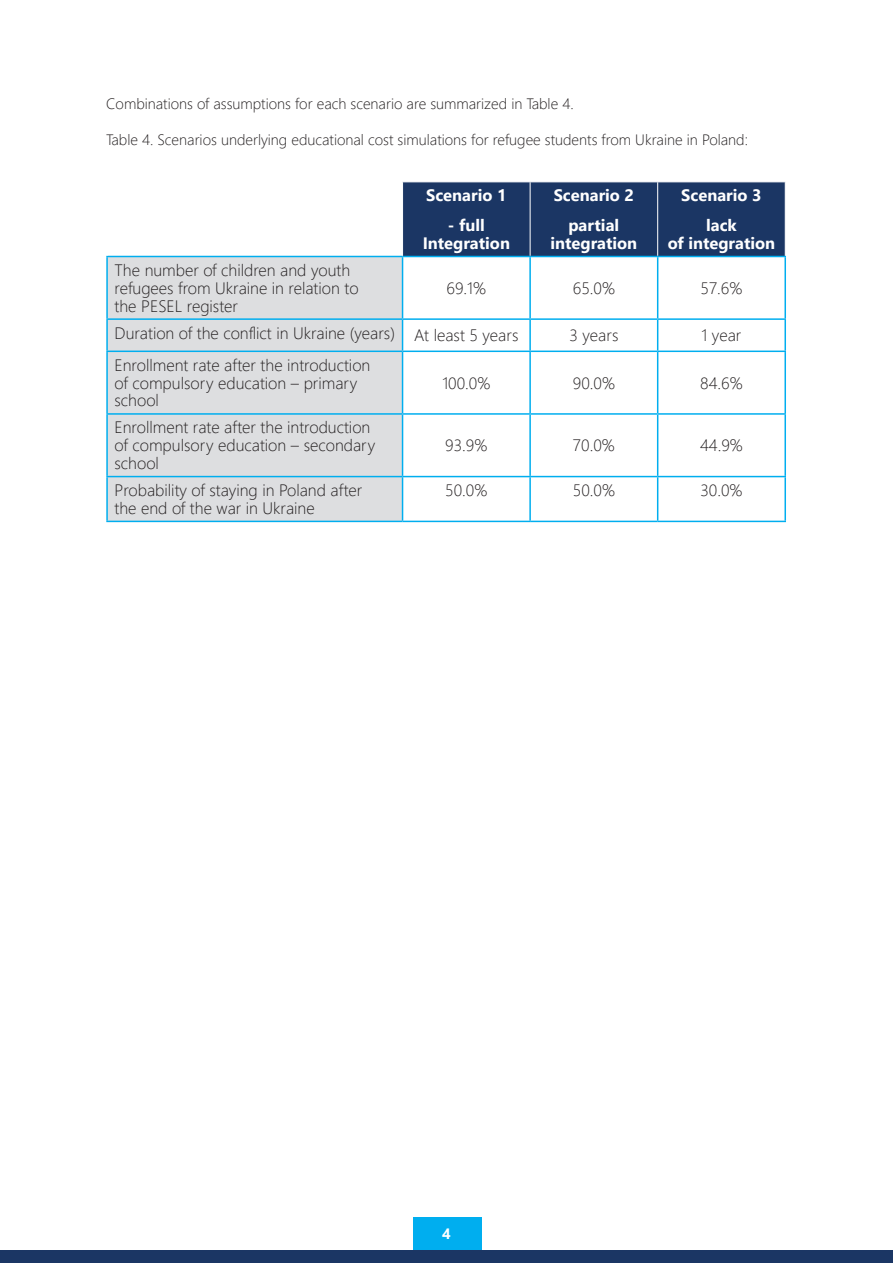
<style>
.page{position:relative;width:893px;height:1263px;background:#fff}
.page>*{position:absolute;margin:0;border:0;box-sizing:border-box;transform-origin:0 0}
.Normal_wrd_10{font:300 16.5px/17.9px "Segoe UI";color:#231f20}
.Normal_wrd_10-2{font:700 16.5px/17.9px "Segoe UI";color:#fff;text-align:center}
.Normal_wrd_6{font:300 15px "Segoe UI";color:#231f20}
.t1{font:700 15px "Segoe UI";color:#fff}
</style>
<div class="page">
<div style="left:414px;top:1217px;width:68px;height:42px;background:#00aeef"></div>
<div style="left:0;top:1250px;width:893px;height:13px;background:#1b3664"></div>
<div style="left:403px;top:182px;width:382px;height:74px;background:#1b3664"></div>
<div style="left:108px;top:257px;width:294px;height:264px;background:#dddee0"></div>
<hr style="left:106px;top:256px;width:297px;height:1px;background:#00aeef">
<hr style="left:106px;top:257px;width:2px;height:61px;background:#00aeef">
<hr style="left:106px;top:318px;width:297px;height:2px;background:#00aeef">
<hr style="left:106px;top:320px;width:2px;height:31px;background:#00aeef">
<hr style="left:106px;top:351px;width:297px;height:1px;background:#00aeef">
<hr style="left:106px;top:352px;width:2px;height:61px;background:#00aeef">
<hr style="left:106px;top:413px;width:297px;height:2px;background:#00aeef">
<hr style="left:106px;top:415px;width:2px;height:61px;background:#00aeef">
<hr style="left:403px;top:256px;width:127px;height:1px;background:#00aeef">
<hr style="left:402px;top:257px;width:1px;height:61px;background:#00aeef">
<hr style="left:530px;top:256px;width:128px;height:1px;background:#00aeef">
<hr style="left:529px;top:257px;width:2px;height:61px;background:#00aeef">
<hr style="left:658px;top:256px;width:128px;height:1px;background:#00aeef">
<hr style="left:657px;top:257px;width:1px;height:61px;background:#00aeef">
<hr style="left:784px;top:257px;width:2px;height:61px;background:#00aeef">
<hr style="left:403px;top:318px;width:127px;height:2px;background:#00aeef">
<hr style="left:402px;top:320px;width:1px;height:31px;background:#00aeef">
<hr style="left:530px;top:318px;width:128px;height:2px;background:#00aeef">
<hr style="left:529px;top:320px;width:2px;height:31px;background:#00aeef">
<hr style="left:658px;top:318px;width:128px;height:2px;background:#00aeef">
<hr style="left:657px;top:320px;width:1px;height:31px;background:#00aeef">
<hr style="left:784px;top:320px;width:2px;height:31px;background:#00aeef">
<hr style="left:403px;top:351px;width:127px;height:1px;background:#00aeef">
<hr style="left:402px;top:352px;width:1px;height:61px;background:#00aeef">
<hr style="left:530px;top:351px;width:128px;height:1px;background:#00aeef">
<hr style="left:529px;top:352px;width:2px;height:61px;background:#00aeef">
<hr style="left:658px;top:351px;width:128px;height:1px;background:#00aeef">
<hr style="left:657px;top:352px;width:1px;height:61px;background:#00aeef">
<hr style="left:784px;top:352px;width:2px;height:61px;background:#00aeef">
<hr style="left:403px;top:413px;width:127px;height:2px;background:#00aeef">
<hr style="left:402px;top:415px;width:1px;height:61px;background:#00aeef">
<hr style="left:530px;top:413px;width:128px;height:2px;background:#00aeef">
<hr style="left:529px;top:415px;width:2px;height:61px;background:#00aeef">
<hr style="left:658px;top:413px;width:128px;height:2px;background:#00aeef">
<hr style="left:657px;top:415px;width:1px;height:61px;background:#00aeef">
<hr style="left:784px;top:415px;width:2px;height:61px;background:#00aeef">
<hr style="left:403px;top:476px;width:127px;height:1px;background:#00aeef">
<hr style="left:403px;top:521px;width:127px;height:1px;background:#00aeef">
<hr style="left:530px;top:476px;width:128px;height:1px;background:#00aeef">
<hr style="left:529px;top:477px;width:2px;height:44px;background:#00aeef">
<hr style="left:530px;top:521px;width:128px;height:1px;background:#00aeef">
<hr style="left:658px;top:476px;width:128px;height:1px;background:#00aeef">
<hr style="left:657px;top:477px;width:1px;height:44px;background:#00aeef">
<hr style="left:784px;top:477px;width:2px;height:44px;background:#00aeef">
<hr style="left:658px;top:521px;width:128px;height:1px;background:#00aeef">
<hr style="left:106px;top:476px;width:297px;height:1px;background:#00aeef">
<hr style="left:106px;top:477px;width:2px;height:44px;background:#00aeef">
<hr style="left:402px;top:477px;width:1px;height:44px;background:#00aeef">
<hr style="left:106px;top:521px;width:297px;height:1px;background:#00aeef">
<hr style="left:530px;top:182px;width:1px;height:74px;background:#fff">
<hr style="left:657px;top:182px;width:1px;height:74px;background:#fff">
<p class="Normal_wrd_6" style="left:106px;top:89px;width:469px">Combinations of assumptions for each scenario are summarized in Table 4.</p>
<p class="Normal_wrd_6" style="left:106px;top:126px;width:643px">Table 4. Scenarios underlying educational cost simulations for refugee students from Ukraine in Poland:</p>
<p class="Normal_wrd_10" style="left:115px;top:260px;width:246px">The number of children and youth refugees from Ukraine in relation to the PESEL register</p>
<p class="Normal_wrd_10-2" style="left:426px;top:185px;width:82px">Scenario 1</p>
<p class="Normal_wrd_10-2" style="left:423px;top:215px;width:89px">- full<br>Integration</p>
<p class="Normal_wrd_10-2" style="left:554px;top:185px;width:82px">Scenario 2</p>
<p class="Normal_wrd_10-2" style="left:550px;top:215px;width:88px">partial integration</p>
<p class="Normal_wrd_10-2" style="left:681px;top:185px;width:82px">Scenario 3</p>
<p class="Normal_wrd_10-2" style="left:668px;top:215px;width:109px">lack<br>of integration</p>
<p class="Normal_wrd_10" style="left:447px;top:277px;width:41px">69.1%</p>
<p class="Normal_wrd_10" style="left:573px;top:277px;width:44px">65.0%</p>
<p class="Normal_wrd_10" style="left:700px;top:277px;width:43px">57.6%</p>
<p class="Normal_wrd_10" style="left:115px;top:322px;width:282px">Duration of the conflict in Ukraine (years)</p>
<p class="Normal_wrd_10" style="left:414px;top:325px;width:106px">At least 5 years</p>
<p class="Normal_wrd_10" style="left:569px;top:325px;width:50px">3 years</p>
<p class="Normal_wrd_10" style="left:702px;top:325px;width:41px">1 year</p>
<p class="Normal_wrd_10" style="left:115px;top:354px;width:257px">Enrollment rate after the introduction of compulsory education – primary school</p>
<p class="Normal_wrd_10" style="left:442px;top:372px;width:49px">100.0%</p>
<p class="Normal_wrd_10" style="left:573px;top:372px;width:44px">90.0%</p>
<p class="Normal_wrd_10" style="left:700px;top:372px;width:44px">84.6%</p>
<p class="Normal_wrd_10" style="left:115px;top:417px;width:262px">Enrollment rate after the introduction of compulsory education – secondary school</p>
<p class="Normal_wrd_10" style="left:445px;top:435px;width:44px">93.9%</p>
<p class="Normal_wrd_10" style="left:573px;top:435px;width:43px">70.0%</p>
<p class="Normal_wrd_10" style="left:700px;top:435px;width:44px">44.9%</p>
<p class="Normal_wrd_10" style="left:115px;top:480px;width:249px">Probability of staying in Poland after the end of the war in Ukraine</p>
<p class="Normal_wrd_10" style="left:445px;top:480px;width:44px">50.0%</p>
<p class="Normal_wrd_10" style="left:573px;top:480px;width:44px">50.0%</p>
<p class="Normal_wrd_10" style="left:700px;top:480px;width:44px">30.0%</p>
<p class="t1" style="left:442px;top:1219px;width:10px">4</p>
</div>
